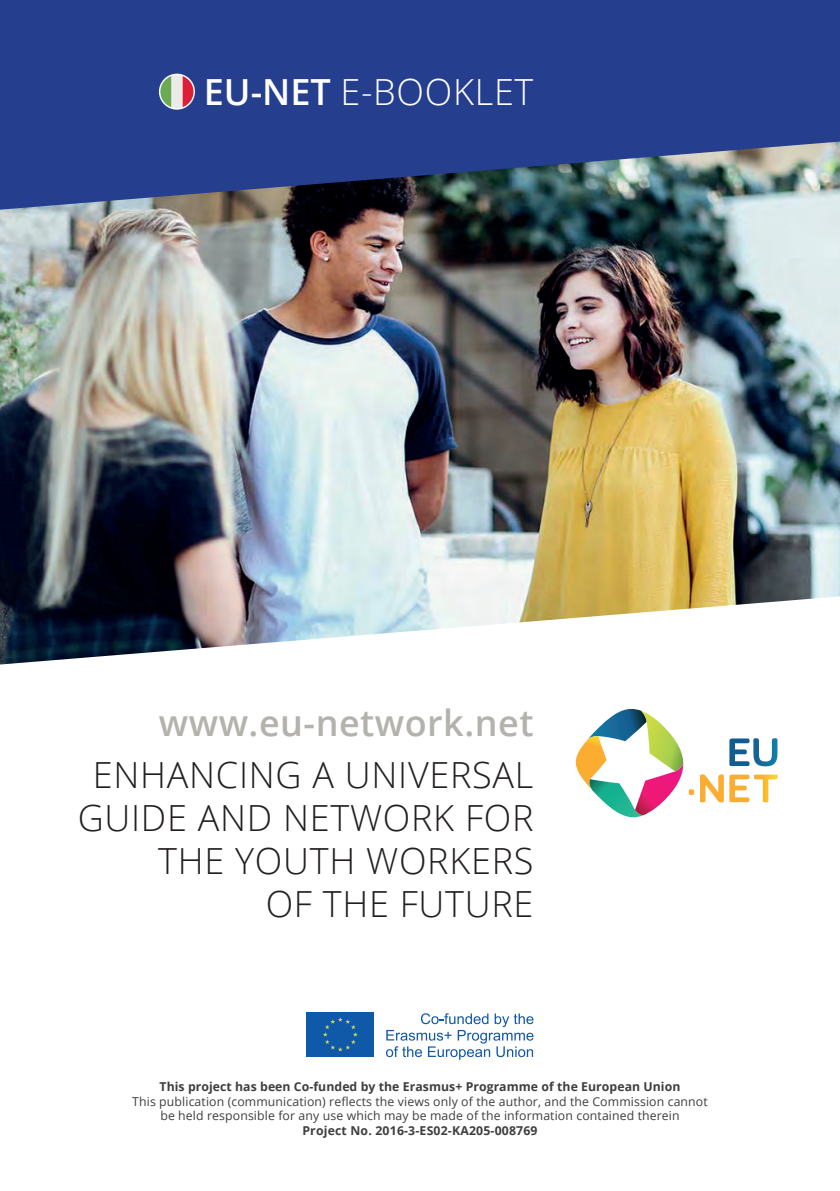
<style>
.page{position:relative;width:840px;height:1191px;background:#fff}
.page>*{position:absolute;margin:0;border:0;box-sizing:border-box;transform-origin:0 0}
.t1{font:300 36px "Open Sans";letter-spacing:.02em;color:#231f20}
.t2{font:600 36px "Open Sans";letter-spacing:.015em;color:#b4b2ac}
.t3{font:300 36px "Open Sans";letter-spacing:.02em;color:#fff}
.t4{font:12.2px "Open Sans";letter-spacing:.01em;color:#3e3e3f}
.t5{font:700 12.2px "Open Sans";letter-spacing:.005em;color:#3e3e3f}
.s1{font-weight:600}
</style>
<div class="page">
<img style="left:0;top:210px;width:839px;height:454px">
<svg style="left:0;top:0;width:839px;height:210px;fill:#253f8e"></svg>
<svg style="left:386px;top:1013px;width:147px;height:47px"></svg>
<div style="left:306px;top:1012px;width:68px;height:45px;background:#1059a9"></div>
<svg style="left:323px;top:1017px;width:34px;height:34px"></svg>
<svg style="left:575px;top:709px;width:108px;height:109px"></svg>
<svg style="left:700px;top:774px;width:77px;height:28px"></svg>
<svg style="left:729px;top:738px;width:48px;height:28px"></svg>
<svg style="left:159px;top:74px;width:36px;height:36px"></svg>
<div style="left:160px;top:75px;width:33px;height:33px;background:#ebebea;border-radius:50%"></div>
<svg style="left:182px;top:76px;width:11px;height:31px"></svg>
<svg style="left:160px;top:76px;width:11px;height:31px"></svg>
<p class="t3" style="left:204px;top:67px;width:331px"><span class="s1">EU-NET</span> E-BOOKLET</p>
<p class="t2" style="left:159px;top:698px;width:376px">www.eu-network.net</p>
<p class="t1" style="left:93px;top:750px;width:442px">ENHANCING A UNIVERSAL</p>
<p class="t1" style="left:78px;top:793px;width:457px">GUIDE AND NETWORK FOR</p>
<p class="t1" style="left:158px;top:836px;width:376px">THE YOUTH WORKERS</p>
<p class="t1" style="left:265px;top:879px;width:269px">OF THE FUTURE</p>
<p class="t5" style="left:159px;top:1077px;width:522px">This project has been Co-funded by the Erasmus+ Programme of the European Union</p>
<p class="t4" style="left:132px;top:1092px;width:576px">This publication (communication) reflects the views only of the author, and the Commission cannot</p>
<p class="t4" style="left:160px;top:1107px;width:520px">be held responsible for any use which may be made of the information contained therein</p>
<p class="t5" style="left:302px;top:1122px;width:236px">Project No. 2016-3-ES02-KA205-008769</p>
</div>
